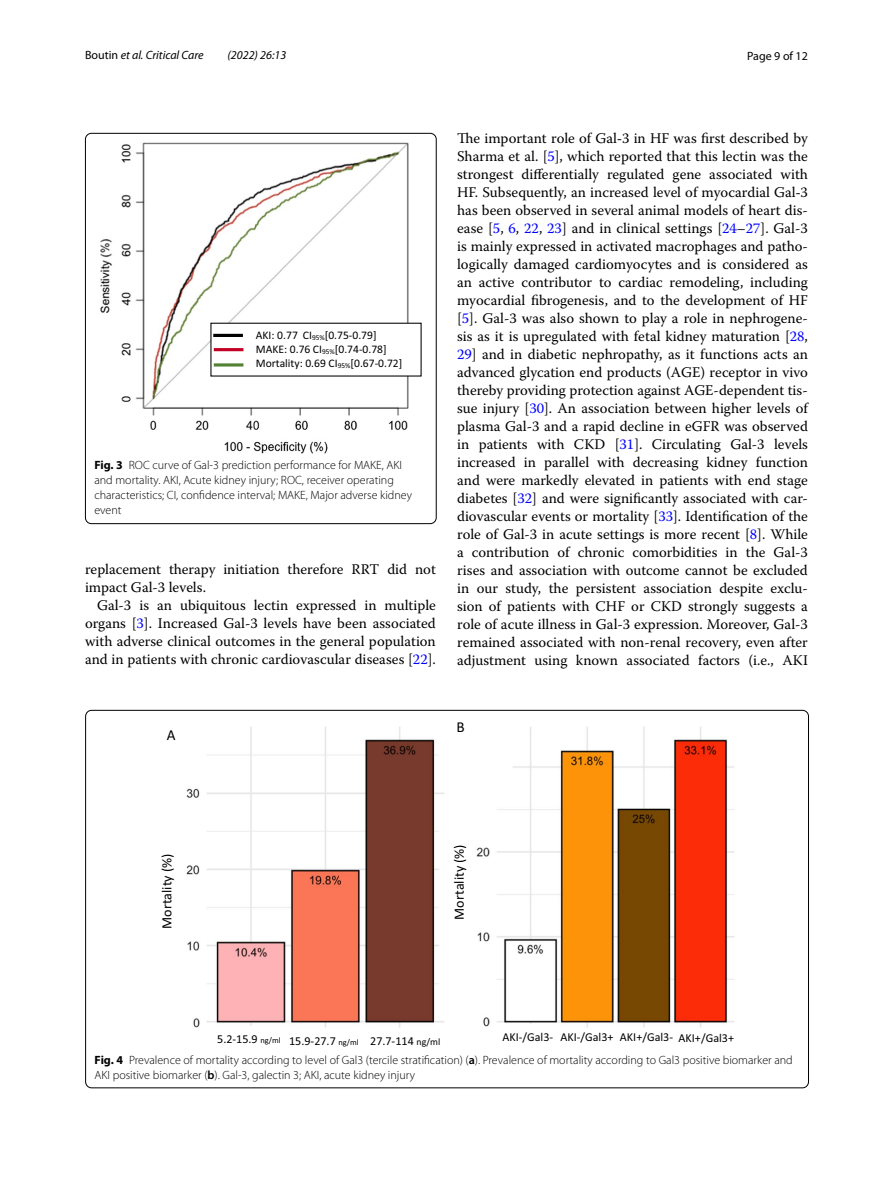
<style>
.page{position:relative;width:893px;height:1187px;background:#fff}
.page>*{position:absolute;margin:0;border:0;box-sizing:border-box;transform-origin:0 0}
.t1{font:15.15px "Calibri 4";color:#000}
.t2{font:14.7px/18px "Warnock Pro";color:#000;text-align:justify}
.t3{font:14.1px "Calibri 4";color:#000}
.t4{font:12.15px "Calibri 4";color:#000}
.t5{font:300 12px/15px "Myriad Pro";color:#000}
.t6{font:italic 12px "Myriad Pro";color:#000}
.t7{font:12px "Myriad Pro";color:#000}
.t8{font:11.55px/14.1px "Calibri 3";color:#000}
.s1{font-style:normal}
.s2{font-weight:700}
.s3{color:#00f}
.s4{font-family:"STIX Math"}
.s5{font-size:8.4px}
.s6{font-size:9.9px}
.s7{font-weight:600}
</style>
<div class="page">
<img style="left:100px;top:142px;width:309px;height:311px">
<div style="left:211px;top:323px;width:210px;height:53px;background:#fff"></div>
<hr style="left:213px;top:334px;width:30px;height:3px;background:#000">
<hr style="left:214px;top:348px;width:29px;height:3px;background:#c40025">
<hr style="left:214px;top:363px;width:29px;height:3px;background:#548235">
<div style="left:85px;top:133px;width:351px;height:391px;border:1px solid #000;border-radius:6px"></div>
<img style="left:186px;top:727px;width:548px;height:300px">
<p class="t6" style="left:85px;top:48px;width:120px"><span class="s1">Boutin</span> et al. Critical Care</p>
<p class="t6" style="left:228px;top:48px;width:60px">(2022) 26:13</p>
<p class="t7" style="left:747px;top:48px;width:62px">Page 9 of 12</p>
<p class="t8" style="left:256px;top:328px;width:148px">AKI: 0.77 CI<sub>95%</sub>[0.75-0.79]<br>MAKE: 0.76 CI<sub>95%</sub>[0.74-0.78]<br>Mortality: 0.69 CI<sub>95%</sub>[0.67-0.72]</p>
<p class="t5" style="left:94px;top:457px;width:319px"><span class="s2">Fig. 3</span> ROC curve of Gal-3 prediction performance for MAKE, AKI and mortality. AKI, Acute kidney injury; ROC, receiver operating characteristics; CI, confidence interval; MAKE, Major adverse kidney event</p>
<p class="t2" style="left:85px;top:560px;width:352px">replacement therapy initiation therefore RRT did not impact Gal-3 levels.</p>
<p class="t2" style="left:85px;top:596px;width:352px;text-indent:12px">Gal-3 is an ubiquitous lectin expressed in multiple organs [<span class="s3">3</span>]. Increased Gal-3 levels have been associated with adverse clinical outcomes in the general population and in patients with chronic cardiovascular diseases [<span class="s3">22</span>].</p>
<p class="t1" style="left:167px;top:725px;width:10px">A</p>
<p class="t2" style="left:457px;top:128px;width:352px">The important role of Gal<span class="s4">‐</span>3 in HF was first described by Sharma et al. [<span class="s3">5</span>], which reported that this lectin was the strongest differentially regulated gene associated with HF. Subsequently, an increased level of myocardial Gal<span class="s4">‐</span>3 has been observed in several animal models of heart dis&shy;ease [<span class="s3">5</span>, <span class="s3">6</span>, <span class="s3">22</span>, <span class="s3">23</span>] and in clinical settings [<span class="s3">24</span>–<span class="s3">27</span>]. Gal-3 is mainly expressed in activated macrophages and patho&shy;logically damaged cardiomyocytes and is considered as an active contributor to cardiac remodeling, including myocardial fibrogenesis, and to the development of HF [<span class="s3">5</span>]. Gal-3 was also shown to play a role in nephrogene&shy;sis as it is upregulated with fetal kidney maturation [<span class="s3">28</span>, <span class="s3">29</span>] and in diabetic nephropathy, as it functions acts an advanced glycation end products (AGE) receptor in vivo thereby providing protection against AGE-dependent tis&shy;sue injury [<span class="s3">30</span>]. An association between higher levels of plasma Gal-3 and a rapid decline in eGFR was observed in patients with CKD [<span class="s3">31</span>]. Circulating Gal-3 levels increased in parallel with decreasing kidney function and were markedly elevated in patients with end stage diabetes [<span class="s3">32</span>] and were significantly associated with car&shy;diovascular events or mortality [<span class="s3">33</span>]. Identification of the role of Gal-3 in acute settings is more recent [<span class="s3">8</span>]. While a contribution of chronic comorbidities in the Gal-3 rises and association with outcome cannot be excluded in our study, the persistent association despite exclu&shy;sion of patients with CHF or CKD strongly suggests a role of acute illness in Gal-3 expression. Moreover, Gal-3 remained associated with non-renal recovery, even after adjustment using known associated factors (i.e., AKI</p>
<p class="t1" style="left:456px;top:717px;width:10px">B</p>
<p class="t3" style="left:158px;top:928px;width:77px;rotate:-90deg">Mortality (%)</p>
<p class="t3" style="left:450px;top:919px;width:77px;rotate:-90deg">Mortality (%)</p>
<p class="t4" style="left:217px;top:1032px;width:225px">5.2-15.9 <span class="s5">ng/ml</span> 15.9-27.7 <span class="s5">ng/ml</span> 27.7-114 <span class="s6">ng/ml</span></p>
<p class="t4" style="left:502px;top:1029px;width:233px">AKI-/Gal3- AKI-/Gal3+ AKI+/Gal3- AKI+/Gal3+</p>
<p class="t5" style="left:95px;top:1052px;width:700px"><span class="s2">Fig. 4</span> Prevalence of mortality according to level of Gal3 (tercile stratification) (<span class="s7">a</span>). Prevalence of mortality according to Gal3 positive biomarker and<br>AKI positive biomarker (<span class="s7">b</span>). Gal-3, galectin 3; AKI, acute kidney injury</p>
</div>
